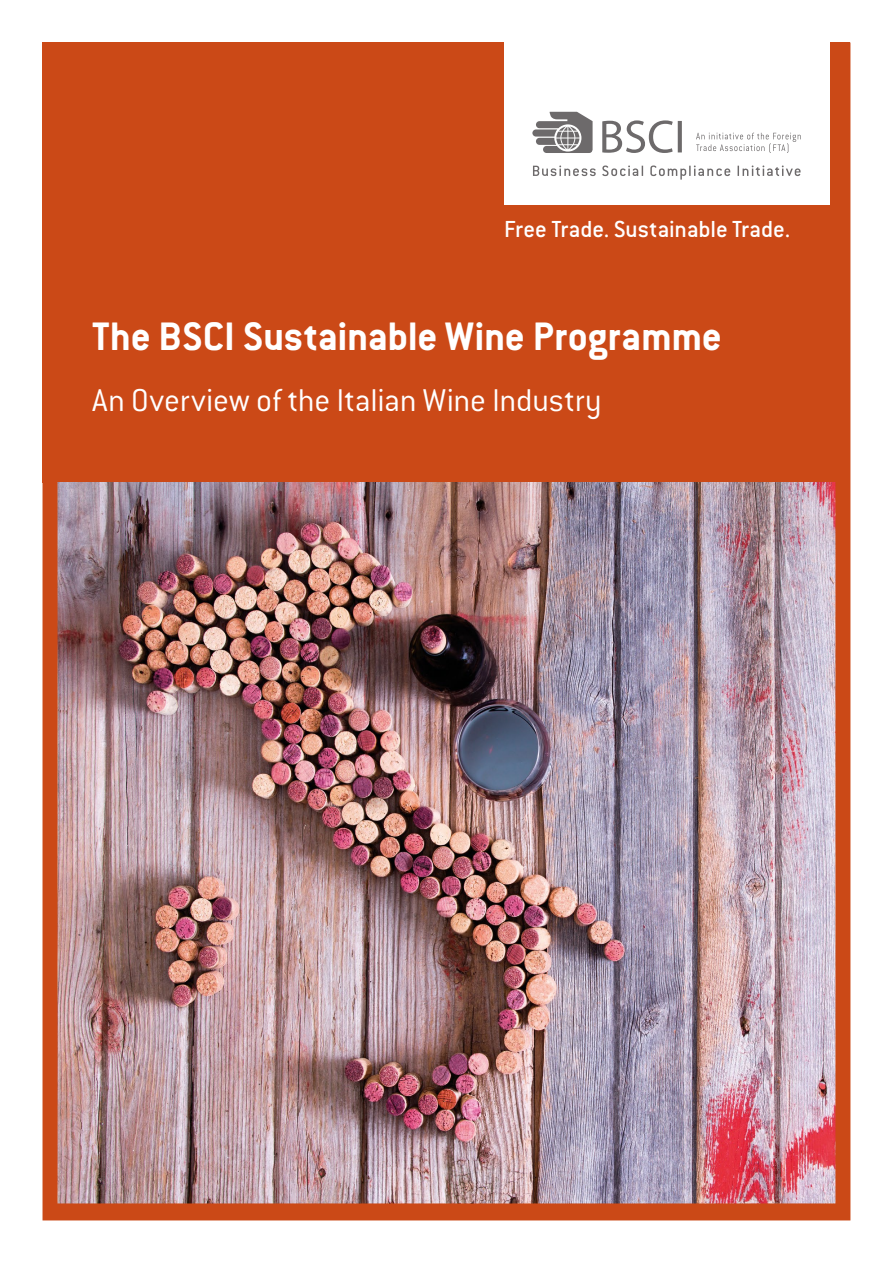
<style>
.page{position:relative;width:893px;height:1263px;background:#fff}
.page>*{position:absolute;margin:0;border:0;box-sizing:border-box;transform-origin:0 0}
.t1{font:700 43.65px "Conduit ITC Pro";letter-spacing:-.01em;color:#fff}
.t2{font:300 34.65px "Conduit ITC Pro";letter-spacing:-.005em;color:#fff}
.t3{font:500 25.5px "Conduit ITC";letter-spacing:-.005em;color:#fff}
</style>
<div class="page">
<img style="left:43px;top:43px;width:807px;height:1177px">
<div style="left:504px;top:0;width:325px;height:205px;background:#fff"></div>
<svg style="left:532px;top:112px;width:150px;height:41px"></svg>
<svg style="left:696px;top:133px;width:105px;height:20px"></svg>
<svg style="left:533px;top:165px;width:63px;height:11px"></svg>
<svg style="left:602px;top:165px;width:41px;height:11px"></svg>
<svg style="left:650px;top:165px;width:80px;height:15px"></svg>
<svg style="left:738px;top:165px;width:63px;height:11px"></svg>
<p class="t3" style="left:504px;top:215px;width:288px">Free Trade. Sustainable Trade.</p>
<p class="t1" style="left:92px;top:311px;width:631px">The BSCI Sustainable Wine Programme</p>
<p class="t2" style="left:92px;top:381px;width:511px">An Overview of the Italian Wine Industry</p>
</div>
